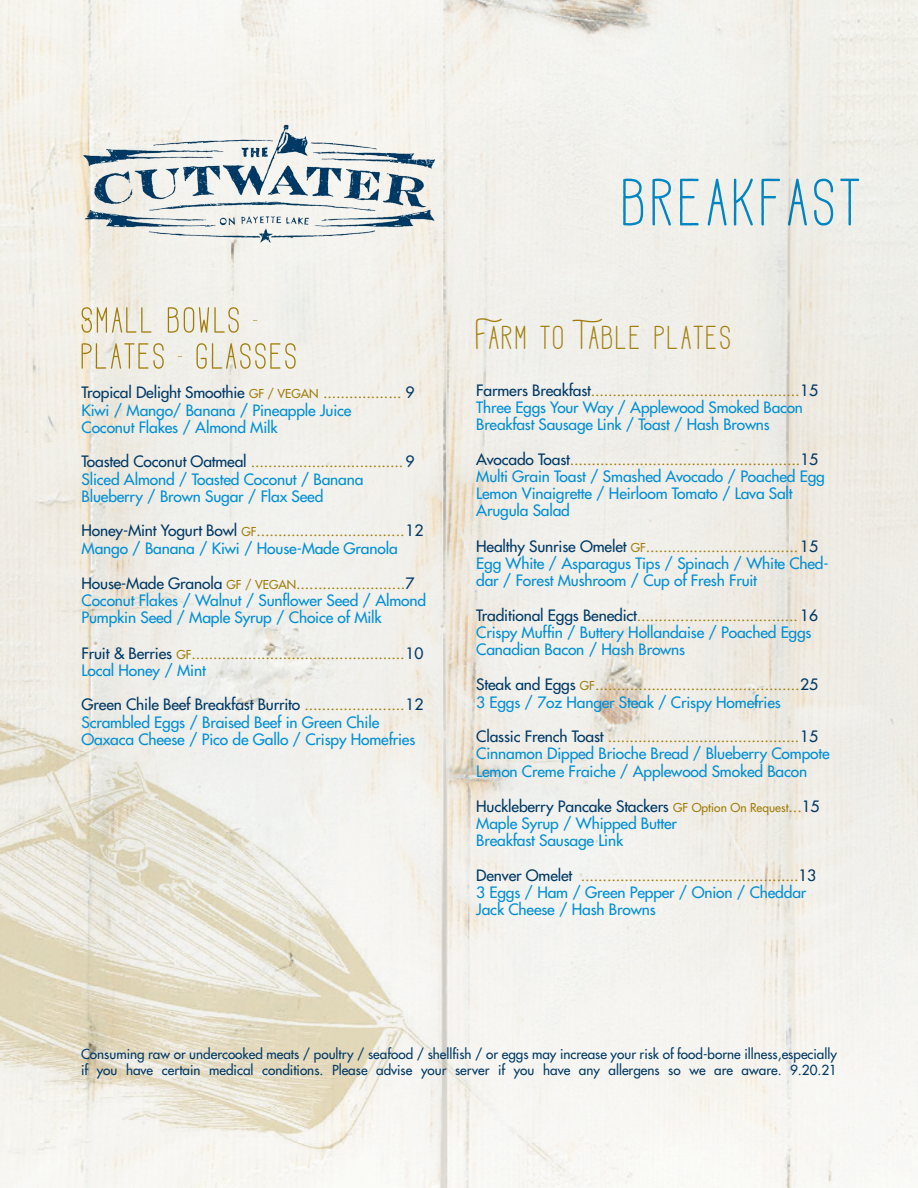
<style>
.page{position:relative;width:918px;height:1188px;background:#fff}
.page>*{position:absolute;margin:0;border:0;box-sizing:border-box;transform-origin:0 0}
.t1{font:500 93.9px "Adrift";letter-spacing:.05em;color:#008fd5}
.t2{font:500 51px/36px "Adrift";letter-spacing:.05em;color:#a07d0a}
.t3{font:500 46.5px "Adrift";letter-spacing:.05em;color:#a07d0a}
.t4{font:500 15.3px/17.2px "Futura Std";letter-spacing:-.01em;color:#008fd5}
.t5{font:500 15.3px/17.2px "Futura Std";letter-spacing:-.01em;color:#a07d0a}
.t6{font:500 13.5px/16.2px "Futura Std";color:#003965}
.s1{color:#003965}
.s2{font-size:12px;color:#a07d0a}
.s3{color:#a07d0a}
.s4{font-size:12px}
.s5{color:#008fd5}
</style>
<div class="page">
<img style="left:0;top:0;width:918px;height:1188px">
<img style="left:0;top:557px;width:587px;height:631px">
<img style="left:81px;top:123px;width:357px;height:120px">
<h1 class="t1" style="left:623px;top:163px;width:240px">Breakfast</h1>
<h2 class="t2" style="left:82px;top:300px;width:218px">Small Bowls -<br>Plates - Glasses</h2>
<h3 class="t3" style="left:476px;top:318px;width:257px">Farm to Table Plates</h3>
<p class="t4" style="left:82px;top:384px;width:335px"><span class="s1">Tropical Delight Smoothie</span> <span class="s2">GF / VEGAN</span> <span class="s3">..................</span> <span class="s1">9<br></span>Kiwi / Mango/ Banana / Pineapple Juice<br>Coconut Flakes / Almond Milk</p>
<p class="t4" style="left:82px;top:453px;width:335px"><span class="s1">Toasted Coconut Oatmeal</span> <span class="s3">...................................</span><span class="s1">9<br></span>Sliced Almond / Toasted Coconut / Banana<br>Blueberry / Brown Sugar / Flax Seed</p>
<p class="t4" style="left:82px;top:522px;width:343px"><span class="s1">Honey-Mint Yogurt Bowl</span> <span class="s2">GF</span><span class="s3">..................................</span><span class="s1">12<br></span>Mango / Banana / Kiwi / House-Made Granola</p>
<p class="t4" style="left:82px;top:575px;width:346px"><span class="s1">House-Made Granola</span> <span class="s2">GF / VEGAN</span><span class="s3">.........................</span><span class="s1">7<br></span>Coconut Flakes / Walnut / Sunflower Seed / Almond<br>Pumpkin Seed / Maple Syrup / Choice of Milk</p>
<p class="t5" style="left:82px;top:645px;width:343px"><span class="s1">Fruit &amp; Berries</span> <span class="s4">GF</span>.................................................<span class="s1">10<br></span><span class="s5">Local Honey / Mint</span></p>
<p class="t4" style="left:82px;top:696px;width:343px"><span class="s1">Green Chile Beef Breakfast Burrito</span> <span class="s3">.......................</span><span class="s1">12<br></span>Scrambled Eggs / Braised Beef in Green Chile<br>Oaxaca Cheese / Pico de Gallo / Crispy Homefries</p>
<p class="t4" style="left:476px;top:381px;width:343px"><span class="s1">Farmers Breakfast</span><span class="s3">................................................</span><span class="s1">15<br></span>Three Eggs Your Way / Applewood Smoked Bacon<br>Breakfast Sausage Link / Toast / Hash Browns</p>
<p class="t4" style="left:476px;top:450px;width:350px"><span class="s1">Avocado Toast</span><span class="s3">.....................................................</span><span class="s1">15<br></span>Multi Grain Toast / Smashed Avocado / Poached Egg Lemon Vinaigrette / Heirloom Tomato / Lava Salt Arugula Salad</p>
<p class="t4" style="left:476px;top:537px;width:354px"><span class="s1">Healthy Sunrise Omelet</span> <span class="s2">GF</span><span class="s3">...................................</span><span class="s1">15<br></span>Egg White / Asparagus Tips / Spinach / White Ched&shy;dar / Forest Mushroom / Cup of Fresh Fruit</p>
<p class="t4" style="left:476px;top:606px;width:343px"><span class="s1">Traditional Eggs Benedict</span><span class="s3">.....................................</span> <span class="s1">16<br></span>Crispy Muffin / Buttery Hollandaise / Poached Eggs<br>Canadian Bacon / Hash Browns</p>
<p class="t5" style="left:476px;top:676px;width:343px"><span class="s1">Steak and Eggs</span> <span class="s4">GF</span>...............................................<span class="s1">25<br></span><span class="s5">3 Eggs / 7oz Hanger Steak / Crispy Homefries</span></p>
<p class="t4" style="left:476px;top:728px;width:355px"><span class="s1">Classic French Toast</span> <span class="s3">............................................</span><span class="s1">15<br></span>Cinnamon Dipped Brioche Bread / Blueberry Compote<br>Lemon Creme Fraiche / Applewood Smoked Bacon</p>
<p class="t4" style="left:476px;top:798px;width:345px"><span class="s1">Huckleberry Pancake Stackers</span> <span class="s2">GF Option On Request</span><span class="s3">...</span><span class="s1">15<br></span>Maple Syrup / Whipped Butter<br>Breakfast Sausage Link</p>
<p class="t4" style="left:476px;top:867px;width:342px"><span class="s1">Denver Omelet</span> <span class="s3">..................................................</span><span class="s1">13<br></span>3 Eggs / Ham / Green Pepper / Onion / Cheddar<br>Jack Cheese / Hash Browns</p>
<p class="t6" style="left:81px;top:1046px;width:758px">Consuming raw or undercooked meats / poultry / seafood / shellfish / or eggs may increase your risk of food-borne illness,especially if you have certain medical conditions. Please advise your server if you have any allergens so we are aware. 9.20.21</p>
</div>
